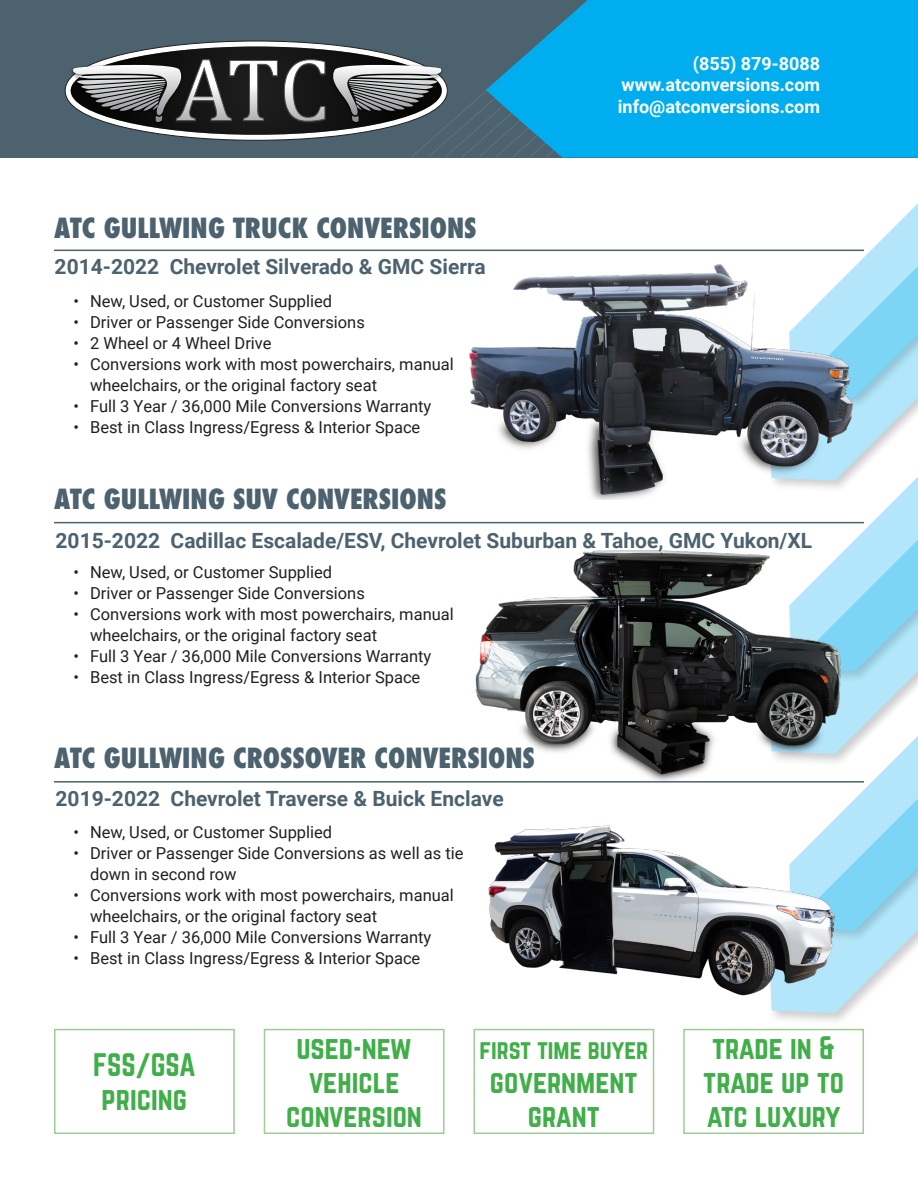
<style>
.page{position:relative;width:918px;height:1188px;background:#fff}
.page>*{position:absolute;margin:0;border:0;box-sizing:border-box;transform-origin:0 0}
.box_text{font:28.5px/34.2px "Norwester";color:#40ae49;text-align:center}
.Vehicle_Type{font:800 condensed 27px "Futura";color:#4d626f}
.box_text-2{font:24px "Norwester";color:#40ae49}
.Vehicle_Sub_Heading{font:700 21px "Roboto";color:#4d626f}
.footer_address{font:700 18px "Roboto";color:#fff}
.t1{font:16.5px/21px "Roboto";color:#231f20}
</style>
<div class="page">
<svg style="left:845px;top:767px;width:73px;height:237px"></svg>
<svg style="left:769px;top:493px;width:149px;height:261px"></svg>
<svg style="left:769px;top:203px;width:149px;height:278px"></svg>
<div style="left:54px;top:1029px;width:181px;height:105px;border:2px solid #9ecd95"></div>
<div style="left:264px;top:1029px;width:181px;height:105px;border:2px solid #9ecd95"></div>
<div style="left:0;top:0;width:918px;height:157px;background:#4d626f"></div>
<div style="left:473px;top:1029px;width:181px;height:105px;border:2px solid #9ecd95"></div>
<div style="left:683px;top:1029px;width:181px;height:105px;border:2px solid #9ecd95"></div>
<hr style="left:54px;top:250px;width:810px;height:1px;background:#4d626f">
<img style="left:469px;top:262px;width:389px;height:237px">
<img style="left:475px;top:539px;width:383px;height:251px">
<img style="left:488px;top:809px;width:370px;height:212px">
<hr style="left:54px;top:522px;width:810px;height:1px;background:#4d626f">
<hr style="left:54px;top:781px;width:810px;height:2px;background:#4d626f">
<svg style="left:65px;top:0;width:853px;height:158px"></svg>
<p class="Vehicle_Type" style="left:54px;top:210px;width:424px">ATC GULLWING TRUCK CONVERSIONS</p>
<p class="Vehicle_Sub_Heading" style="left:55px;top:252px;width:433px">2014-2022 Chevrolet Silverado &amp; GMC Sierra</p>
<p class="t1" style="left:74px;top:290px;width:260px">• New, Used, or Customer Supplied</p>
<p class="t1" style="left:74px;top:311px;width:293px">• Driver or Passenger Side Conversions</p>
<p class="t1" style="left:74px;top:332px;width:200px">• 2 Wheel or 4 Wheel Drive</p>
<p class="t1" style="left:90px;top:353px;width:365px;text-indent:-16px">• Conversions work with most powerchairs, manual wheelchairs, or the original factory seat</p>
<p class="t1" style="left:74px;top:395px;width:359px">• Full 3 Year / 36,000 Mile Conversions Warranty</p>
<p class="t1" style="left:74px;top:416px;width:348px">• Best in Class Ingress/Egress &amp; Interior Space</p>
<p class="Vehicle_Type" style="left:54px;top:481px;width:394px">ATC GULLWING SUV CONVERSIONS</p>
<p class="footer_address" style="left:693px;top:51px;width:129px">(855) 879-8088</p>
<p class="footer_address" style="left:622px;top:72px;width:200px">www.atconversions.com</p>
<p class="footer_address" style="left:618px;top:94px;width:204px">info@atconversions.com</p>
<p class="Vehicle_Sub_Heading" style="left:56px;top:526px;width:758px">2015-2022 Cadillac Escalade/ESV, Chevrolet Suburban &amp; Tahoe, GMC Yukon/XL</p>
<p class="t1" style="left:74px;top:562px;width:260px">• New, Used, or Customer Supplied</p>
<p class="t1" style="left:74px;top:583px;width:293px">• Driver or Passenger Side Conversions</p>
<p class="t1" style="left:90px;top:604px;width:365px;text-indent:-16px">• Conversions work with most powerchairs, manual wheelchairs, or the original factory seat</p>
<p class="t1" style="left:74px;top:646px;width:359px">• Full 3 Year / 36,000 Mile Conversions Warranty</p>
<p class="t1" style="left:74px;top:667px;width:348px">• Best in Class Ingress/Egress &amp; Interior Space</p>
<p class="Vehicle_Type" style="left:54px;top:740px;width:482px">ATC GULLWING CROSSOVER CONVERSIONS</p>
<p class="Vehicle_Sub_Heading" style="left:56px;top:784px;width:450px">2019-2022 Chevrolet Traverse &amp; Buick Enclave</p>
<p class="t1" style="left:74px;top:821px;width:260px">• New, Used, or Customer Supplied</p>
<p class="t1" style="left:90px;top:842px;width:375px;text-indent:-16px">• Driver or Passenger Side Conversions as well as tie down in second row</p>
<p class="t1" style="left:90px;top:884px;width:365px;text-indent:-16px">• Conversions work with most powerchairs, manual wheelchairs, or the original factory seat</p>
<p class="t1" style="left:74px;top:926px;width:359px">• Full 3 Year / 36,000 Mile Conversions Warranty</p>
<p class="t1" style="left:74px;top:947px;width:348px">• Best in Class Ingress/Egress &amp; Interior Space</p>
<p class="box_text" style="left:93px;top:1048px;width:104px">FSS/GSA</p>
<p class="box_text" style="left:102px;top:1083px;width:87px">pricing</p>
<p class="box_text" style="left:297px;top:1031px;width:117px">used-new</p>
<p class="box_text" style="left:309px;top:1065px;width:92px">vehicle</p>
<p class="box_text" style="left:286px;top:1100px;width:137px">conversion</p>
<p class="box_text-2" style="left:480px;top:1038px;width:170px">first time buyer</p>
<p class="box_text" style="left:490px;top:1065px;width:149px">government grant</p>
<p class="box_text" style="left:712px;top:1031px;width:124px">trade in &amp;</p>
<p class="box_text" style="left:703px;top:1065px;width:142px">trade up to</p>
<p class="box_text" style="left:707px;top:1100px;width:135px">atc luxury</p>
</div>
